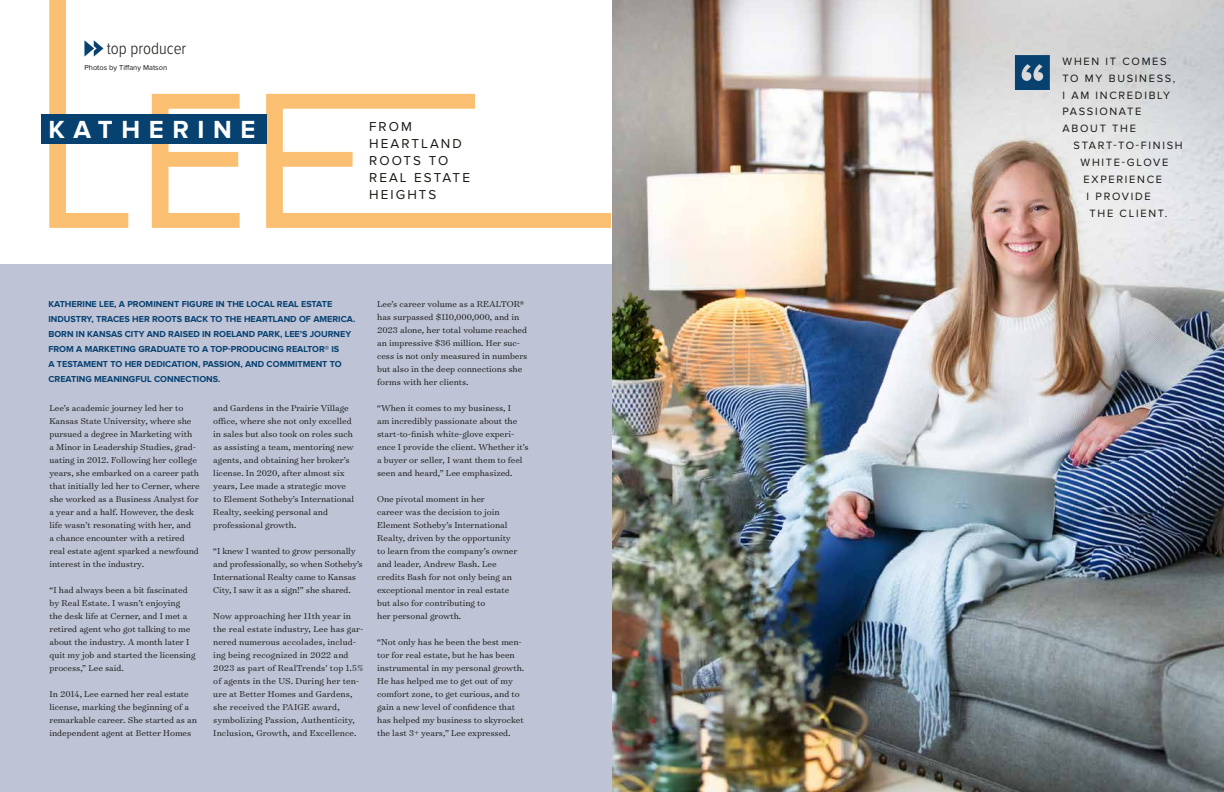
<style>
.page{position:relative;width:1224px;height:792px;background:#fff}
.page>*{position:absolute;margin:0;border:0;box-sizing:border-box;transform-origin:0 0}
.t1{font:700 25.7px "Proxima Nova";letter-spacing:.335em;color:#fff}
.t2{font:300 17px "Proxima Nova Cond";color:#171713}
.t3{font:13.4px/16.8px "Proxima Nova";letter-spacing:.155em;color:#171713}
.t4{font:11px/16.9px "Proxima Nova";letter-spacing:.155em;color:#171713}
.t5{font:300 9.8px/13px "Surveyor Text";color:#171713}
.t6{font:700 9px/15px "Proxima Nova";color:#064170}
.t7{font:7.5px "Proxima Nova";color:#171713}
</style>
<div class="page">
<div style="left:0;top:265px;width:614px;height:527px;background:#bec3d6"></div>
<img style="left:612px;top:0;width:612px;height:792px">
<svg style="left:1015px;top:55px;width:35px;height:35px"></svg>
<svg style="left:49px;top:0;width:562px;height:228px"></svg>
<div style="left:41px;top:115px;width:225px;height:29px;background:#064170"></div>
<h2 class="t2" style="left:107px;top:40px;width:81px">top producer</h2>
<p class="t7" style="left:84px;top:63px;width:84px">Photos by Tiffany Matson</p>
<h1 class="t1" style="left:48px;top:118px;width:209px">KATHERINE</h1>
<h3 class="t3" style="left:369px;top:119px;width:102px">FROM<br>HEARTLAND<br>ROOTS TO<br>REAL ESTATE<br>HEIGHTS</h3>
<p class="t6" style="left:48px;top:296px;width:308px">KATHERINE LEE, A PROMINENT FIGURE IN THE LOCAL REAL ESTATE INDUSTRY, TRACES HER ROOTS BACK TO THE HEARTLAND OF AMERICA.<br>BORN IN KANSAS CITY AND RAISED IN ROELAND PARK, LEE’S JOURNEY FROM A MARKETING GRADUATE TO A TOP-PRODUCING REALTOR® IS<br>A TESTAMENT TO HER DEDICATION, PASSION, AND COMMITMENT TO CREATING MEANINGFUL CONNECTIONS.</p>
<p class="t5" style="left:49px;top:401px;width:152px">Lee’s academic journey led her to Kansas State University, where she pursued a degree in Marketing with<br>a Minor in Leadership Studies, grad&shy;uating in 2012. Following her college years, she embarked on a career path that initially led her to Cerner, where she worked as a Business Analyst for a year and a half. However, the desk life wasn’t resonating with her, and<br>a chance encounter with a retired real estate agent sparked a newfound interest in the industry.</p>
<p class="t5" style="left:49px;top:583px;width:148px">“I had always been a bit fascinated by Real Estate. I wasn’t enjoying the desk life at Cerner, and I met a retired agent who got talking to me about the industry. A month later I quit my job and started the licensing process,” Lee said.</p>
<p class="t5" style="left:49px;top:687px;width:149px">In 2014, Lee earned her real estate license, marking the beginning of a remarkable career. She started as an independent agent at Better Homes</p>
<p class="t5" style="left:213px;top:401px;width:142px">and Gardens in the Prairie Village office, where she not only excelled in sales but also took on roles such as assisting a team, mentoring new agents, and obtaining her broker’s license. In 2020, after almost six years, Lee made a strategic move to Element Sotheby’s International<br>Realty, seeking personal and professional growth.</p>
<p class="t5" style="left:213px;top:544px;width:151px">“I knew I wanted to grow personally and professionally, so when Sotheby’s International Realty came to Kansas City, I saw it as a sign!” she shared.</p>
<p class="t5" style="left:213px;top:609px;width:152px">Now approaching her 11th year in the real estate industry, Lee has gar&shy;nered numerous accolades, includ&shy;ing being recognized in 2022 and 2023 as part of RealTrends’ top 1.5% of agents in the US. During her ten&shy;ure at Better Homes and Gardens, she received the PAIGE award, symbolizing Passion, Authenticity, Inclusion, Growth, and Excellence.</p>
<p class="t5" style="left:377px;top:297px;width:152px">Lee’s career volume as a REALTOR® has surpassed $110,000,000, and in 2023 alone, her total volume reached an impressive $36 million. Her suc&shy;cess is not only measured in numbers but also in the deep connections she forms with her clients.</p>
<p class="t5" style="left:377px;top:401px;width:153px">“When it comes to my business, I<br>am incredibly passionate about the start-to-finish white-glove experi&shy;ence I provide the client. Whether it’s a buyer or seller, I want them to feel seen and heard,” Lee emphasized.</p>
<p class="t5" style="left:377px;top:492px;width:142px">One pivotal moment in her<br>career was the decision to join<br>Element Sotheby’s International<br>Realty, driven by the opportunity to learn from the company’s owner and leader, Andrew Bash. Lee credits Bash for not only being an exceptional mentor in real estate but also for contributing to<br>her personal growth.</p>
<p class="t5" style="left:377px;top:635px;width:149px">“Not only has he been the best men&shy;tor for real estate, but he has been instrumental in my personal growth.<br>He has helped me to get out of my comfort zone, to get curious, and to gain a new level of confidence that has helped my business to skyrocket the last 3+ years,” Lee expressed.</p>
<p class="t4" style="left:1063px;top:53px;width:114px">WHEN IT COMES<br>TO MY BUSINESS,<br>I AM INCREDIBLY<br>PASSIONATE<br>ABOUT THE</p>
<p class="t4" style="left:1074px;top:137px;width:111px">START-TO-FINISH</p>
<p class="t4" style="left:1081px;top:154px;width:89px">WHITE-GLOVE</p>
<p class="t4" style="left:1084px;top:171px;width:80px">EXPERIENCE</p>
<p class="t4" style="left:1087px;top:188px;width:66px">I PROVIDE</p>
<p class="t4" style="left:1090px;top:205px;width:79px">THE CLIENT.</p>
</div>
